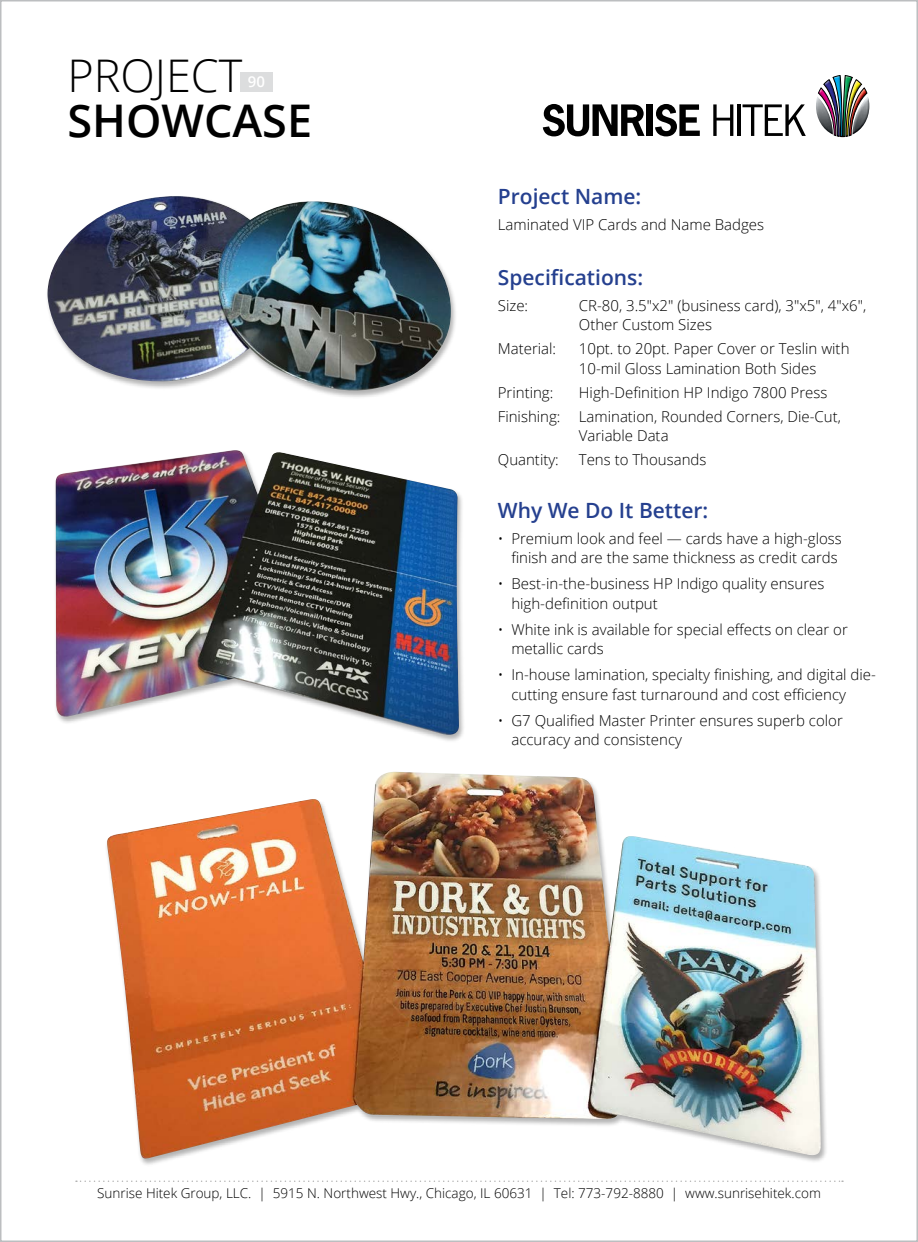
<style>
.page{position:relative;width:918px;height:1242px;background:#fff}
.page>*{position:absolute;margin:0;border:0;box-sizing:border-box;transform-origin:0 0}
.t1{font:600 45px "Open Sans";color:#000}
.t2{font:300 45px "Open Sans";color:#000}
.t3{font:600 21px "Open Sans";color:#25408f}
.t4{font:300 15px/19.5px "Open Sans";color:#000}
.t5{font:600 15px "Open Sans";color:#fff}
.t6{font:300 13.5px "Open Sans";color:#000}
</style>
<div class="page">
<div style="left:240px;top:72px;width:33px;height:19px;background:#dcddde"></div>
<div style="left:105px;top:771px;width:722px;height:395px;background:#000;opacity:.3"></div>
<img style="left:106px;top:772px;width:715px;height:388px">
<div style="left:45px;top:195px;width:412px;height:204px;background:#000;opacity:.3"></div>
<img style="left:48px;top:196px;width:403px;height:203px">
<div style="left:54px;top:449px;width:412px;height:294px;background:#000;opacity:.3"></div>
<img style="left:56px;top:450px;width:403px;height:287px">
<svg style="left:76px;top:1181px;width:767px;height:1px"></svg>
<img style="left:816px;top:97px;width:2px;height:21px">
<img style="left:867px;top:97px;width:2px;height:22px">
<img style="left:818px;top:76px;width:49px;height:61px">
<svg style="left:543px;top:104px;width:102px;height:32px"></svg>
<div style="left:646px;top:104px;width:7px;height:32px;background:#000"></div>
<svg style="left:655px;top:104px;width:45px;height:32px"></svg>
<svg style="left:713px;top:104px;width:20px;height:32px"></svg>
<hr style="left:737px;top:104px;width:4px;height:32px;background:#000">
<svg style="left:743px;top:104px;width:63px;height:32px"></svg>
<h1 class="t2" style="left:68px;top:44px;width:176px">PROJECT</h1>
<p class="t5" style="left:248px;top:72px;width:19px">90</p>
<h1 class="t1" style="left:68px;top:89px;width:246px">SHOWCASE</h1>
<h2 class="t3" style="left:498px;top:182px;width:145px">Project Name:</h2>
<p class="t4" style="left:498px;top:214px;width:268px">Laminated VIP Cards and Name Badges</p>
<h2 class="t3" style="left:498px;top:263px;width:147px">Specifications:</h2>
<p class="t4" style="left:498px;top:295px;width:32px">Size:</p>
<p class="t4" style="left:579px;top:295px;width:289px">CR-80, 3.5"x2" (business card), 3"x5", 4"x6",<br>Other Custom Sizes</p>
<p class="t4" style="left:498px;top:339px;width:60px">Material:</p>
<p class="t4" style="left:579px;top:339px;width:272px">10pt. to 20pt. Paper Cover or Teslin with<br>10-mil Gloss Lamination Both Sides</p>
<p class="t4" style="left:498px;top:382px;width:57px">Printing:</p>
<p class="t4" style="left:498px;top:380px;width:345px;line-height:24px;text-indent:81px">High-Definition HP Indigo 7800 Press<br>Finishing: Lamination, Rounded Corners, Die-Cut,</p>
<p class="t4" style="left:579px;top:426px;width:91px">Variable Data</p>
<p class="t4" style="left:498px;top:450px;width:63px">Quantity:</p>
<p class="t4" style="left:579px;top:450px;width:129px">Tens to Thousands</p>
<h2 class="t3" style="left:498px;top:496px;width:212px">Why We Do It Better:</h2>
<p class="t4" style="left:498px;top:528px;width:346px;text-align:right">• Premium look and feel — cards have a high-gloss finish and are the same thickness as credit cards</p>
<p class="t4" style="left:511px;top:574px;width:315px;text-indent:-14px">• Best-in-the-business HP Indigo quality ensures high-definition output</p>
<p class="t4" style="left:511px;top:619px;width:338px;text-indent:-14px">• White ink is available for special effects on clear or metallic cards</p>
<p class="t4" style="left:511px;top:665px;width:366px;text-indent:-14px">• In-house lamination, specialty finishing, and digital die&shy;cutting ensure fast turnaround and cost efficiency</p>
<p class="t4" style="left:511px;top:710px;width:333px;text-indent:-14px">• G7 Qualified Master Printer ensures superb color accuracy and consistency</p>
<p class="t6" style="left:97px;top:1184px;width:725px">Sunrise Hitek Group, LLC. | 5915 N. Northwest Hwy., Chicago, IL 60631 | Tel: 773-792-8880 | www.sunrisehitek.com</p>
</div>
